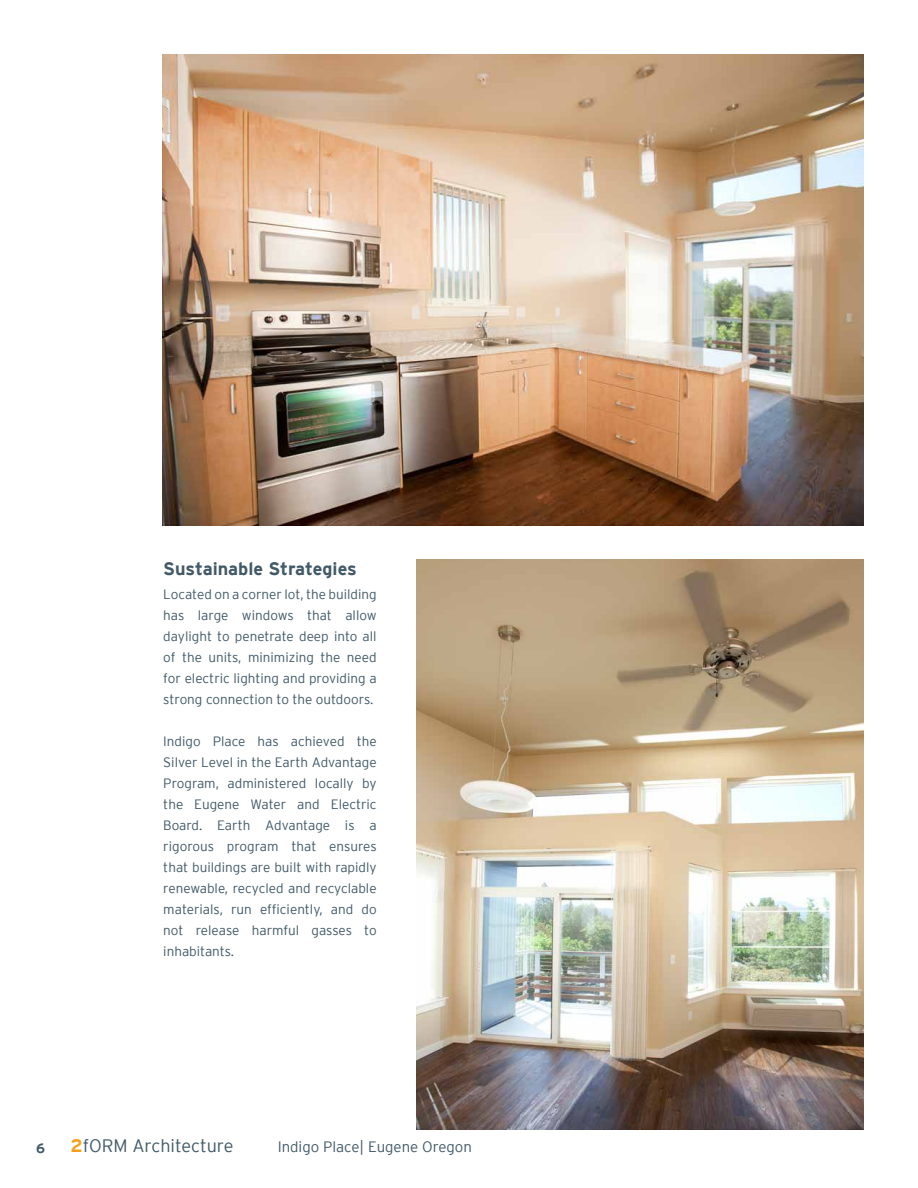
<style>
.page{position:relative;width:918px;height:1188px;background:#fff}
.page>*{position:absolute;margin:0;border:0;box-sizing:border-box;transform-origin:0 0}
.t1{font:700 18px "Interstate";color:#425968}
.t2{font:300 18px "Interstate";color:#425968}
.t3{font:300 15px "Interstate";color:#425968}
.t4{font:300 13.5px/21px "Interstate";color:#425968;text-align:justify}
.t5{font:700 13.5px "Interstate";color:#425968}
.s1{font-weight:700;color:#f6a01a}
</style>
<div class="page">
<img style="left:162px;top:54px;width:702px;height:471px">
<img style="left:417px;top:559px;width:447px;height:571px">
<h1 class="t1" style="left:163px;top:559px;width:195px">Sustainable Strategies</h1>
<p class="t4" style="left:163px;top:584px;width:215px">Located on a corner lot, the building has large windows that allow daylight to penetrate deep into all of the units, minimizing the need for electric lighting and providing a strong connection to the outdoors.</p>
<p class="t4" style="left:163px;top:731px;width:215px">Indigo Place has achieved the Silver Level in the Earth Advantage Program, administered locally by the Eugene Water and Electric Board. Earth Advantage is a rigorous program that ensures that buildings are built with rapidly renewable, recycled and recyclable materials, run efficiently, and do not release harmful gasses to inhabitants.</p>
<p class="t5" style="left:36px;top:1141px;width:10px">6</p>
<h1 class="t2" style="left:70px;top:1135px;width:164px"><span class="s1">2</span>fORM Architecture</h1>
<p class="t3" style="left:278px;top:1138px;width:196px">Indigo Place| Eugene Oregon</p>
</div>
